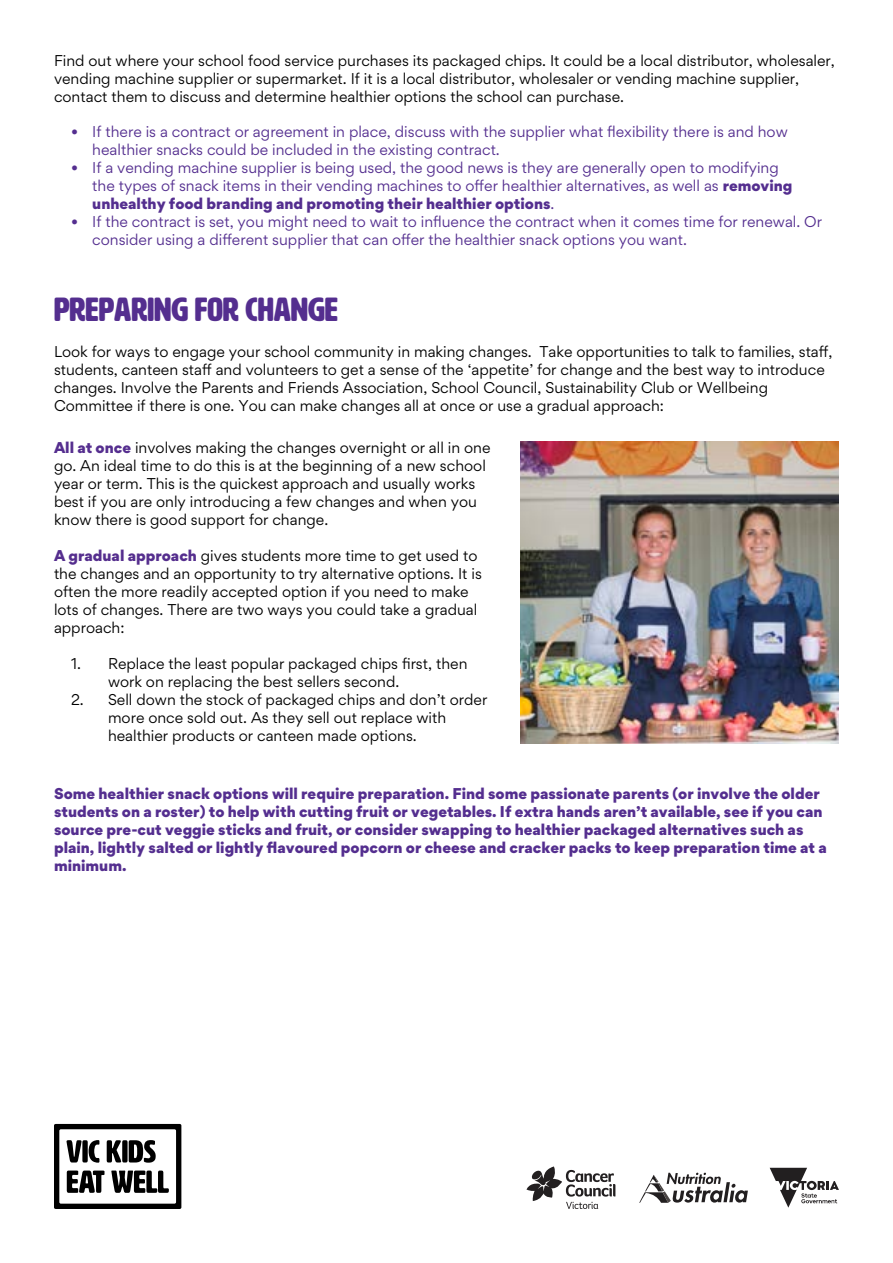
<style>
.page{position:relative;width:893px;height:1263px;background:#fff}
.page>*{position:absolute;margin:0;border:0;box-sizing:border-box;transform-origin:0 0}
.t1{font:33px "HWT Artz";color:#542e8f}
.t2{font:15px/18px "Gordita";color:#000}
.t3{font:15px/18px "Gordita";color:#542e8f}
.t4{font:900 15px/18px "Gordita";color:#542e8f}
.t5{font:15px/18px "Gordita";color:#000101}
.s1{font-weight:900}
.s2{font-weight:900;color:#552e8f}
.s3{font-weight:900;color:#552e8e}
</style>
<div class="page">
<svg style="left:54px;top:1124px;width:127px;height:85px"></svg>
<svg style="left:526px;top:1166px;width:89px;height:43px"></svg>
<svg style="left:639px;top:1173px;width:109px;height:30px"></svg>
<svg style="left:770px;top:1168px;width:69px;height:40px"></svg>
<img style="left:520px;top:441px;width:319px;height:302px">
<p class="t5" style="left:54px;top:52px;width:782px">Find out where your school food service purchases its packaged chips. It could be a local distributor, wholesaler, vending machine supplier or supermarket. If it is a local distributor, wholesaler or vending machine supplier, contact them to discuss and determine healthier options the school can purchase.</p>
<p class="t3" style="left:92px;top:123px;width:697px;text-indent:-21px">• If there is a contract or agreement in place, discuss with the supplier what flexibility there is and how healthier snacks could be included in the existing contract.</p>
<p class="t3" style="left:92px;top:159px;width:702px;text-indent:-21px">• If a vending machine supplier is being used, the good news is they are generally open to modifying the types of snack items in their vending machines to offer healthier alternatives, as well as <span class="s1">removing unhealthy food branding and promoting their healthier options</span>.</p>
<p class="t3" style="left:92px;top:213px;width:731px;text-indent:-21px">• If the contract is set, you might need to wait to influence the contract when it comes time for renewal. Or consider using a different supplier that can offer the healthier snack options you want.</p>
<h1 class="t1" style="left:54px;top:292px;width:286px">PREPARING FOR CHANGE</h1>
<p class="t2" style="left:54px;top:342px;width:780px">Look for ways to engage your school community in making changes. Take opportunities to talk to families, staff, students, canteen staff and volunteers to get a sense of the ‘appetite’ for change and the best way to introduce changes. Involve the Parents and Friends Association, School Council, Sustainability Club or Wellbeing Committee if there is one. You can make changes all at once or use a gradual approach:</p>
<p class="t2" style="left:54px;top:439px;width:438px"><span class="s2">All at once</span> involves making the changes overnight or all in one go. An ideal time to do this is at the beginning of a new school year or term. This is the quickest approach and usually works best if you are only introducing a few changes and when you know there is good support for change.</p>
<p class="t2" style="left:54px;top:547px;width:429px"><span class="s3">A gradual approach</span> gives students more time to get used to the changes and an opportunity to try alternative options. It is often the more readily accepted option if you need to make lots of changes. There are two ways you could take a gradual approach:</p>
<p class="t2" style="left:108px;top:655px;width:361px;text-indent:-37px">1. Replace the least popular packaged chips first, then work on replacing the best sellers second.</p>
<p class="t2" style="left:108px;top:691px;width:381px;text-indent:-37px">2. Sell down the stock of packaged chips and don’t order more once sold out. As they sell out replace with healthier products or canteen made options.</p>
<p class="t4" style="left:54px;top:784px;width:774px">Some healthier snack options will require preparation. Find some passionate parents (or involve the older students on a roster) to help with cutting fruit or vegetables. If extra hands aren’t available, see if you can source pre-cut veggie sticks and fruit, or consider swapping to healthier packaged alternatives such as plain, lightly salted or lightly flavoured popcorn or cheese and cracker packs to keep preparation time at a minimum.</p>
</div>
